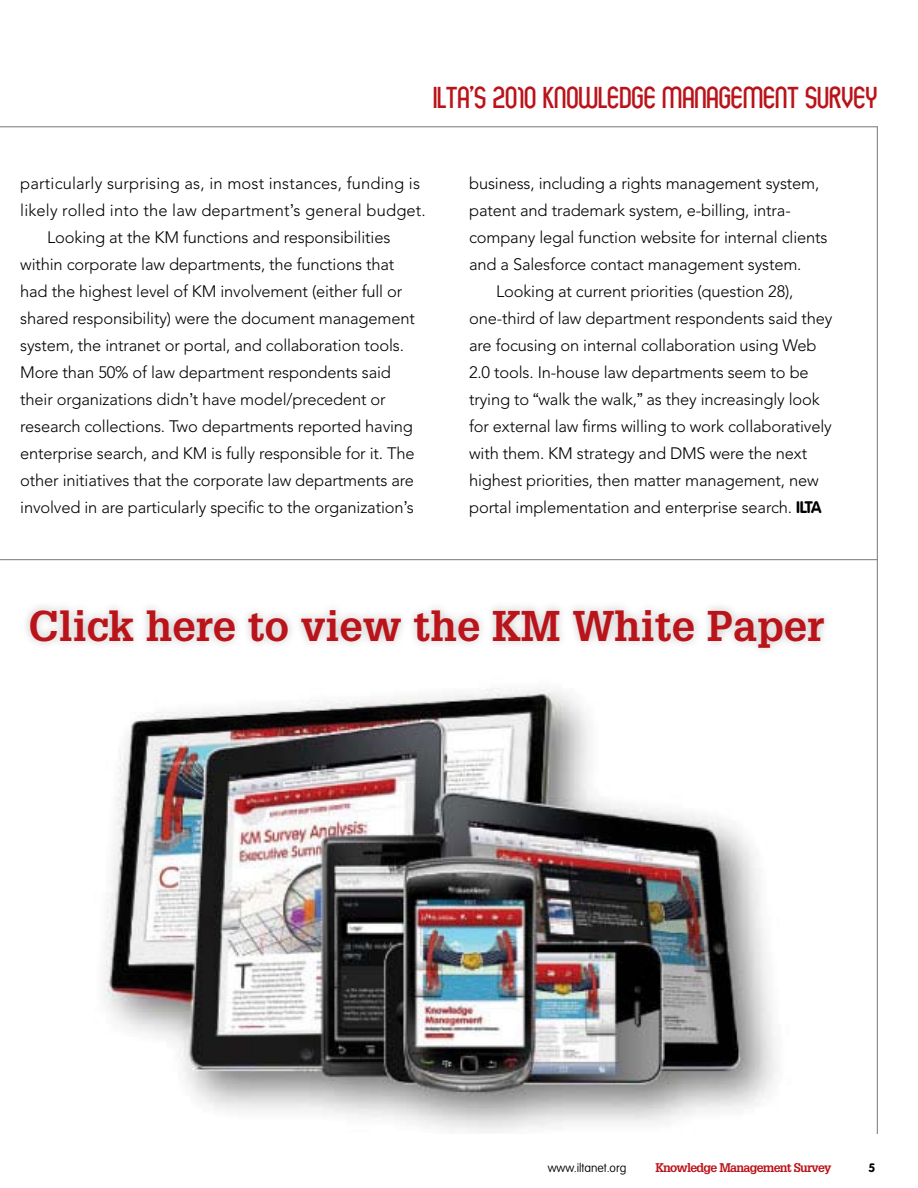
<style>
.page{position:relative;width:918px;height:1188px;background:#fff}
.page>*{position:absolute;margin:0;border:0;box-sizing:border-box;transform-origin:0 0}
.t1{font:700 42px "Glypha";color:#ba131a}
.t2{font:33px "Rothwell";color:#ba131a}
.t3{font:300 16.5px "Avenir";letter-spacing:-.01em;color:#000}
.t4{font:300 16.5px "Avenir";letter-spacing:.01em;color:#000}
.t5{font:700 12.3px "Glypha";letter-spacing:-.06em;color:#ba131a}
.t6{font:100 12px "VAG Rounded";color:#000}
.t7{font:700 12px "VAG Rounded";color:#000}
.s1{font-family:"Helvetica";font-weight:400}
.s2{font-family:"VAG Rounded";font-weight:700}
</style>
<div class="page">
<hr style="left:877px;top:126px;width:1px;height:1008px;background:#77787b">
<hr style="left:0;top:127px;width:877px;height:1px;background:#77787b">
<img style="left:104px;top:688px;width:673px;height:444px">
<div style="left:21px;top:599px;width:812px;height:57px;background:#000;opacity:.25"></div>
<hr style="left:0;top:559px;width:878px;height:1px;background:#77787b">
<h2 class="t2" style="left:433px;top:82px;width:446px">ILTA’S 2010 KNOWLEDGE MANAGEMENT SURVEY</h2>
<p class="t4" style="left:20px;top:174px;width:401px">particularly surprising as, in most instances, funding is</p>
<p class="t4" style="left:20px;top:201px;width:407px">likely rolled into the law department<span class="s1">’</span>s general budget.</p>
<p class="t3" style="left:47px;top:228px;width:345px">Looking at the KM functions and responsibilities</p>
<p class="t3" style="left:20px;top:255px;width:375px">within corporate law departments, the functions that</p>
<p class="t3" style="left:20px;top:282px;width:384px">had the highest level of KM involvement (either full or</p>
<p class="t3" style="left:20px;top:309px;width:396px">shared responsibility) were the document management</p>
<p class="t3" style="left:20px;top:336px;width:385px">system, the intranet or portal, and collaboration tools.</p>
<p class="t3" style="left:20px;top:363px;width:372px">More than 50% of law department respondents said</p>
<p class="t3" style="left:20px;top:390px;width:367px">their organizations didn<span class="s1">’</span>t have model/precedent or</p>
<p class="t3" style="left:20px;top:417px;width:394px">research collections. Two departments reported having</p>
<p class="t3" style="left:20px;top:444px;width:396px">enterprise search, and KM is fully responsible for it. The</p>
<p class="t3" style="left:20px;top:471px;width:395px">other initiatives that the corporate law departments are</p>
<p class="t3" style="left:20px;top:498px;width:395px">involved in are particularly specific to the organization<span class="s1">’</span>s</p>
<p class="t3" style="left:469px;top:174px;width:352px">business, including a rights management system,</p>
<p class="t3" style="left:469px;top:201px;width:323px">patent and trademark system, e-billing, intra-</p>
<p class="t3" style="left:469px;top:228px;width:360px">company legal function website for internal clients</p>
<p class="t3" style="left:469px;top:255px;width:334px">and a Salesforce contact management system.</p>
<p class="t3" style="left:496px;top:282px;width:299px">Looking at current priorities (question 28),</p>
<p class="t3" style="left:469px;top:309px;width:365px">one-third of law department respondents said they</p>
<p class="t3" style="left:469px;top:336px;width:349px">are focusing on internal collaboration using Web</p>
<p class="t3" style="left:469px;top:363px;width:341px">2.0 tools. In-house law departments seem to be</p>
<p class="t3" style="left:469px;top:390px;width:352px">trying to <span class="s1">“</span>walk the walk,<span class="s1">”</span> as they increasingly look</p>
<p class="t3" style="left:469px;top:417px;width:364px">for external law firms willing to work collaboratively</p>
<p class="t3" style="left:469px;top:443px;width:340px">with them. KM strategy and DMS were the next</p>
<p class="t3" style="left:469px;top:470px;width:351px">highest priorities, then matter management, new</p>
<p class="t3" style="left:469px;top:497px;width:354px">portal implementation and enterprise search. <span class="s2">ILTA</span></p>
<h1 class="t1" style="left:28px;top:600px;width:797px">Click here to view the KM White Paper</h1>
<p class="t6" style="left:548px;top:1161px;width:80px">www.iltanet.org</p>
<p class="t5" style="left:656px;top:1160px;width:177px">Knowledge Management Survey</p>
<p class="t7" style="left:869px;top:1161px;width:8px">5</p>
</div>
